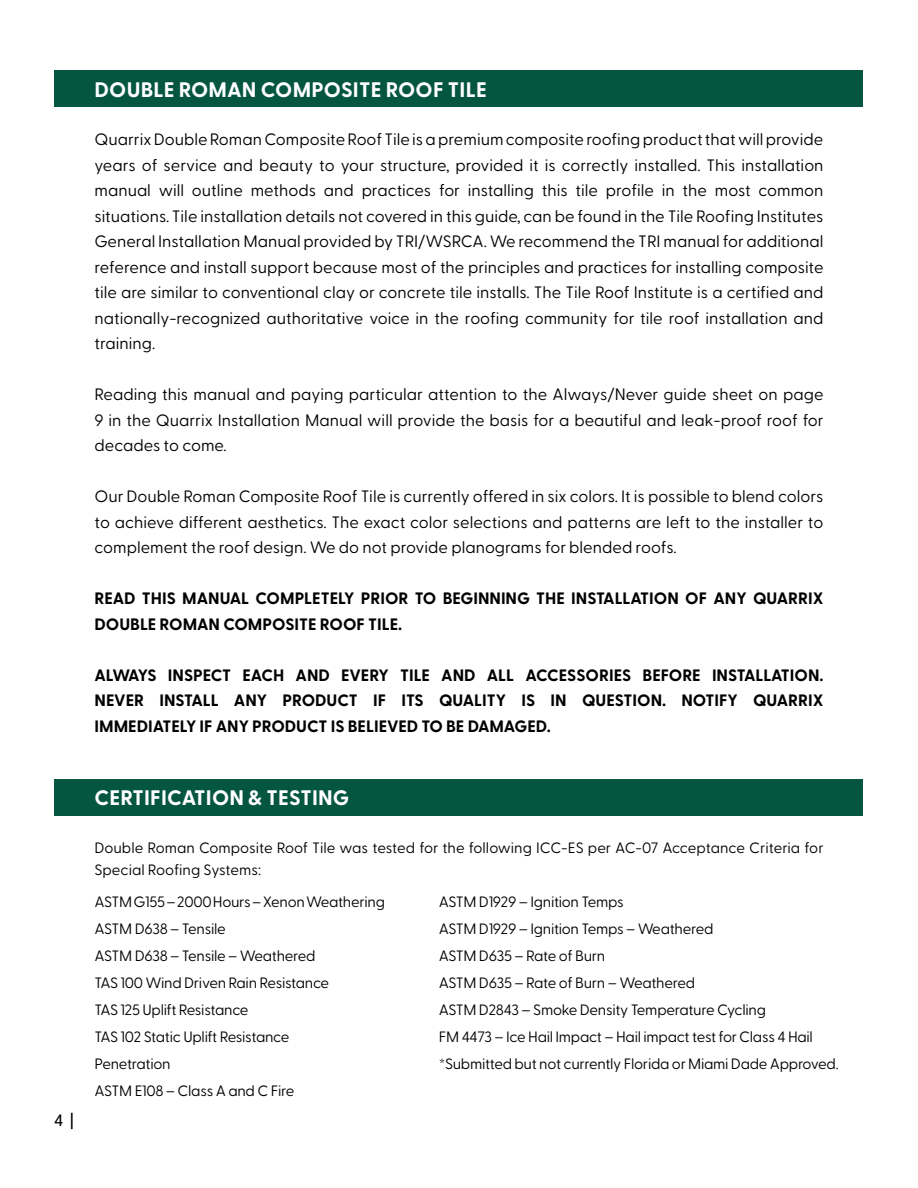
<style>
.page{position:relative;width:918px;height:1188px;background:#fff}
.page>*{position:absolute;margin:0;border:0;box-sizing:border-box;transform-origin:0 0}
.t1{font:700 21px "Greycliff CF";letter-spacing:.01em;color:#fff}
.t2{font:16.5px/25.5px "Greycliff CF";color:#000;text-align:justify}
.t3{font:700 16.5px/25.5px "Greycliff CF";color:#000}
.t4{font:500 16.5px "Greycliff CF";color:#000}
.t5{font:15px "Greycliff CF";letter-spacing:-.02em;color:#000}
.t6{font:15px/22.5px "Greycliff CF";color:#000}
</style>
<div class="page">
<div style="left:55px;top:779px;width:808px;height:36px;background:#055641"></div>
<div style="left:55px;top:70px;width:808px;height:36px;background:#055641"></div>
<p class="t1" style="left:95px;top:77px;width:394px">DOUBLE ROMAN COMPOSITE ROOF TILE</p>
<p class="t2" style="left:94px;top:127px;width:731px">Quarrix Double Roman Composite Roof Tile is a premium composite roofing product that will provide years of service and beauty to your structure, provided it is correctly installed. This installation manual will outline methods and practices for installing this tile profile in the most common situations. Tile installation details not covered in this guide, can be found in the Tile Roofing Institutes General Installation Manual provided by TRI/WSRCA. We recommend the TRI manual for additional reference and install support because most of the principles and practices for installing composite tile are similar to conventional clay or concrete tile installs. The Tile Roof Institute is a certified and nationally-recognized authoritative voice in the roofing community for tile roof installation and training.</p>
<p class="t2" style="left:94px;top:382px;width:731px">Reading this manual and paying particular attention to the Always/Never guide sheet on page 9 in the Quarrix Installation Manual will provide the basis for a beautiful and leak-proof roof for decades to come.</p>
<p class="t2" style="left:94px;top:484px;width:730px">Our Double Roman Composite Roof Tile is currently offered in six colors. It is possible to blend colors to achieve different aesthetics. The exact color selections and patterns are left to the installer to complement the roof design. We do not provide planograms for blended roofs.</p>
<p class="t3" style="left:94px;top:586px;width:730px">READ THIS MANUAL COMPLETELY PRIOR TO BEGINNING THE INSTALLATION OF ANY QUARRIX<br>DOUBLE ROMAN COMPOSITE ROOF TILE.</p>
<p class="t3" style="left:94px;top:663px;width:731px;text-align:justify">ALWAYS INSPECT EACH AND EVERY TILE AND ALL ACCESSORIES BEFORE INSTALLATION.<br>NEVER INSTALL ANY PRODUCT IF ITS QUALITY IS IN QUESTION. NOTIFY QUARRIX IMMEDIATELY IF ANY PRODUCT IS BELIEVED TO BE DAMAGED.</p>
<p class="t4" style="left:54px;top:1110px;width:21px">4 |</p>
<p class="t1" style="left:95px;top:785px;width:256px">CERTIFICATION &amp; TESTING</p>
<p class="t6" style="left:94px;top:836px;width:731px">Double Roman Composite Roof Tile was tested for the following ICC-ES per AC-07 Acceptance Criteria for<br>Special Roofing Systems:</p>
<p class="t5" style="left:94px;top:893px;width:292px">ASTM G155 – 2000 Hours – Xenon Weathering</p>
<p class="t5" style="left:94px;top:920px;width:133px">ASTM D638 – Tensile</p>
<p class="t5" style="left:94px;top:947px;width:223px">ASTM D638 – Tensile – Weathered</p>
<p class="t5" style="left:94px;top:974px;width:236px">TAS 100 Wind Driven Rain Resistance</p>
<p class="t5" style="left:94px;top:1001px;width:156px">TAS 125 Uplift Resistance</p>
<p class="t5" style="left:94px;top:1028px;width:197px">TAS 102 Static Uplift Resistance</p>
<p class="t5" style="left:94px;top:1055px;width:78px">Penetration</p>
<p class="t5" style="left:94px;top:1082px;width:201px">ASTM E108 – Class A and C Fire</p>
<p class="t5" style="left:439px;top:893px;width:186px">ASTM D1929 – Ignition Temps</p>
<p class="t5" style="left:439px;top:920px;width:276px">ASTM D1929 – Ignition Temps – Weathered</p>
<p class="t5" style="left:439px;top:947px;width:168px">ASTM D635 – Rate of Burn</p>
<p class="t5" style="left:439px;top:974px;width:258px">ASTM D635 – Rate of Burn – Weathered</p>
<p class="t5" style="left:439px;top:1001px;width:329px">ASTM D2843 – Smoke Density Temperature Cycling</p>
<p class="t5" style="left:439px;top:1028px;width:376px">FM 4473 – Ice Hail Impact – Hail impact test for Class 4 Hail</p>
<p class="t5" style="left:439px;top:1055px;width:401px">*Submitted but not currently Florida or Miami Dade Approved.</p>
</div>
